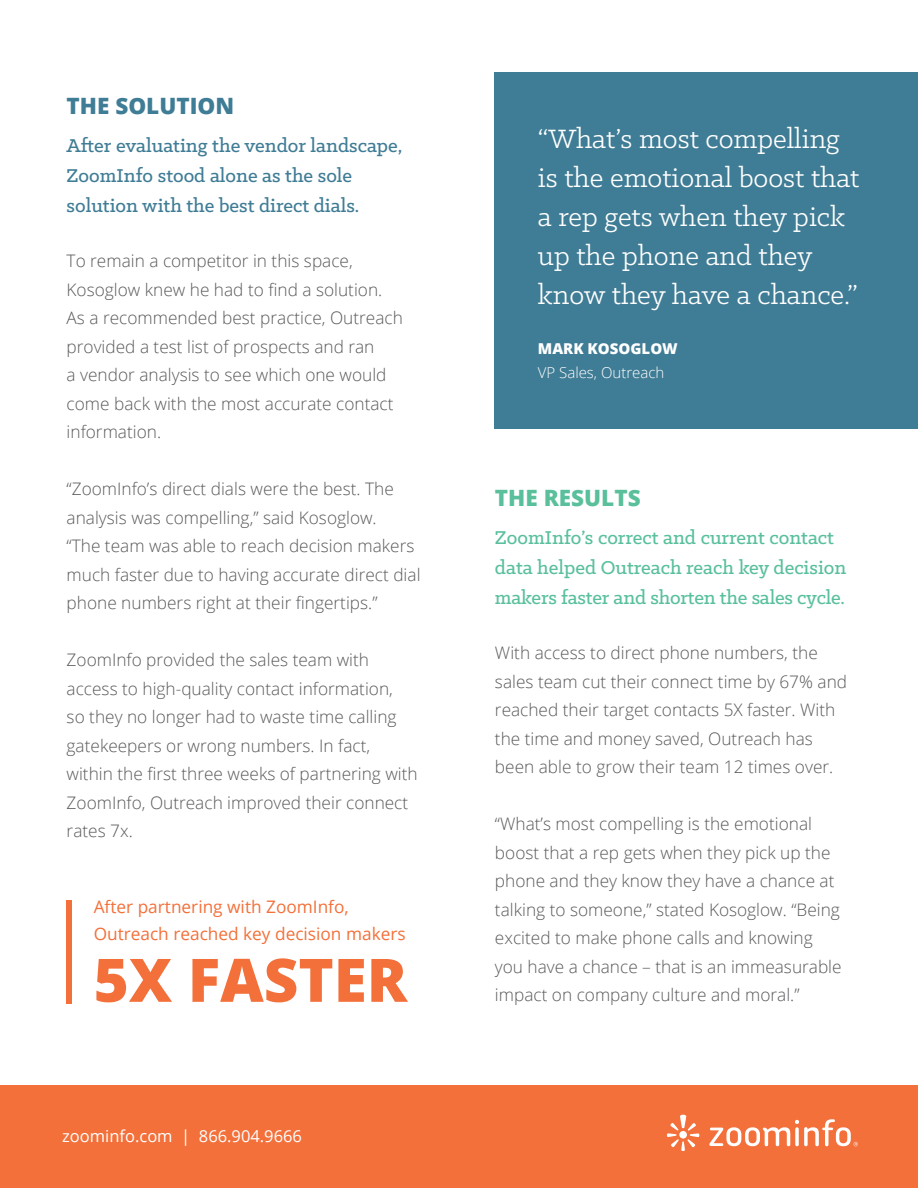
<style>
.page{position:relative;width:918px;height:1188px;background:#fff}
.page>*{position:absolute;margin:0;border:0;box-sizing:border-box;transform-origin:0 0}
.t1{font:800 60px "Open Sans";color:#f3703a}
.t2{font:30px/39px "Klinic Slab";color:#fff}
.t3{font:800 22.5px "Open Sans";color:#3f7c95}
.t4{font:800 22.5px "Open Sans";color:#59c09b}
.t5{font:500 21px/30px "Klinic Slab";color:#59c09b}
.t6{font:500 21px/30px "Klinic Slab";color:#3f7c95}
.t7{font:300 17.25px/28.5px "Open Sans";color:#58595b}
.t8{font:17.25px/27px "Open Sans";color:#f3703a}
.t9{font:16.5px "Open Sans";color:#fff}
.t10{font:300 15px "Open Sans";color:#fff}
.t11{font:800 15px "Open Sans";color:#fff}
</style>
<div class="page">
<div style="left:0;top:1085px;width:918px;height:103px;background:#f3703a"></div>
<svg style="left:667px;top:1115px;width:32px;height:36px"></svg>
<svg style="left:709px;top:1119px;width:149px;height:27px"></svg>
<div style="left:67px;top:900px;width:5px;height:103px;background:#f3703a"></div>
<div style="left:495px;top:72px;width:423px;height:357px;background:#3f7c95"></div>
<h3 class="t3" style="left:67px;top:89px;width:169px">THE SOLUTION</h3>
<p class="t6" style="left:67px;top:130px;width:337px">After evaluating the vendor landscape,<br>ZoomInfo stood alone as the sole solution with the best direct dials.</p>
<p class="t7" style="left:67px;top:246px;width:338px">To remain a competitor in this space, Kosoglow knew he had to find a solution.<br>As a recommended best practice, Outreach provided a test list of prospects and ran<br>a vendor analysis to see which one would come back with the most accurate contact information.</p>
<p class="t7" style="left:67px;top:474px;width:355px">“ZoomInfo’s direct dials were the best. The analysis was compelling,” said Kosoglow.<br>“The team was able to reach decision makers much faster due to having accurate direct dial phone numbers right at their fingertips.”</p>
<p class="t7" style="left:67px;top:645px;width:353px">ZoomInfo provided the sales team with access to high-quality contact information,<br>so they no longer had to waste time calling gatekeepers or wrong numbers. In fact, within the first three weeks of partnering with ZoomInfo, Outreach improved their connect rates 7x.</p>
<p class="t8" style="left:94px;top:893px;width:314px">After partnering with ZoomInfo,<br>Outreach reached key decision makers</p>
<h1 class="t1" style="left:94px;top:934px;width:315px">5X FASTER</h1>
<p class="t9" style="left:62px;top:1125px;width:241px">zoominfo.com | 866.904.9666</p>
<h2 class="t2" style="left:538px;top:118px;width:323px">“What’s most compelling is the emotional boost that a rep gets when they pick up the phone and they know they have a chance.”</h2>
<p class="t11" style="left:538px;top:337px;width:141px">MARK KOSOGLOW</p>
<p class="t10" style="left:538px;top:362px;width:128px">VP Sales, Outreach</p>
<h3 class="t4" style="left:495px;top:481px;width:147px">THE RESULTS</h3>
<p class="t5" style="left:495px;top:522px;width:353px">ZoomInfo’s correct and current contact data helped Outreach reach key decision makers faster and shorten the sales cycle.</p>
<p class="t7" style="left:495px;top:638px;width:354px">With access to direct phone numbers, the sales team cut their connect time by 67% and reached their target contacts 5X faster. With the time and money saved, Outreach has been able to grow their team 12 times over.</p>
<p class="t7" style="left:495px;top:809px;width:348px">“What’s most compelling is the emotional boost that a rep gets when they pick up the phone and they know they have a chance at talking to someone,” stated Kosoglow. “Being excited to make phone calls and knowing you have a chance – that is an immeasurable impact on company culture and moral.”</p>
</div>
